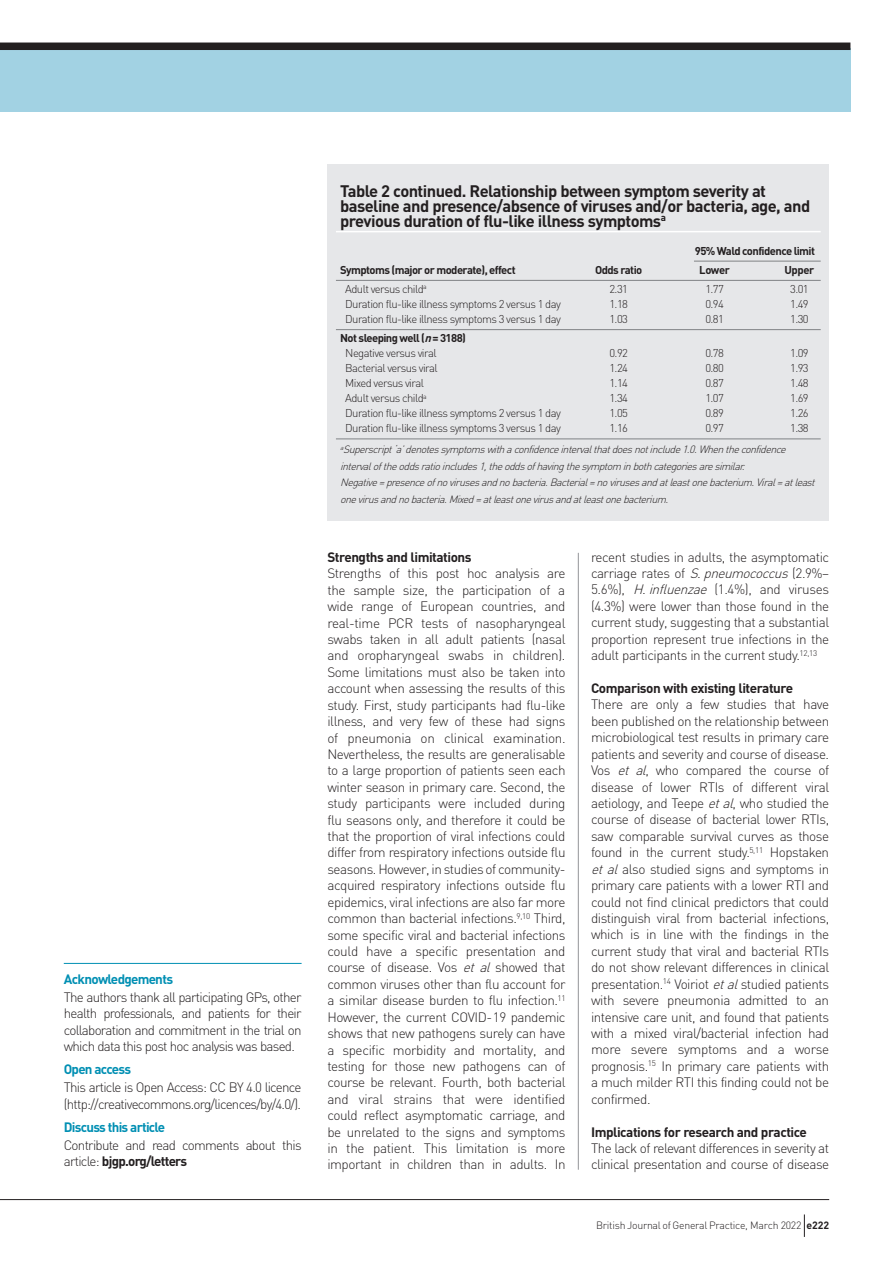
<style>
.page{position:relative;width:893px;height:1263px;background:#fff}
.page>*{position:absolute;margin:0;border:0;box-sizing:border-box;transform-origin:0 0}
.t1{font:700 16.5px/15px "DIN";letter-spacing:-.035em;color:#231f20}
.t2{font:300 13.5px/16.4px "DIN";letter-spacing:-.04em;color:#231f20;text-align:justify}
.t3{font:700 13.5px "DIN";letter-spacing:-.035em;color:#231f20}
.t4{font:700 13.5px "DIN";letter-spacing:-.055em;color:#008fb3}
.t5{font:300 11.25px "DIN";letter-spacing:-.05em;color:#231f20}
.t6{font:700 11.25px/15px "DIN";letter-spacing:-.05em;color:#231f20}
.t7{font:italic 300 10.5px/16.5px "DIN";color:#231f20}
.t8{font:300 10.5px "DIN";letter-spacing:-.025em;color:#231f20}
.s1{font-weight:700}
.s2{font-style:italic}
.s3{font-weight:300}
</style>
<div class="page">
<div style="left:0;top:48px;width:850px;height:64px;background:#a2d2e3"></div>
<div style="left:0;top:43px;width:850px;height:7px;background:#231f20"></div>
<hr style="left:578px;top:553px;width:1px;height:617px;background:#939598">
<div style="left:327px;top:165px;width:502px;height:356px;background:#e6e7e9"></div>
<hr style="left:336px;top:231px;width:485px;height:1px;background:#fff">
<hr style="left:694px;top:261px;width:127px;height:1px;background:#808285">
<hr style="left:336px;top:280px;width:485px;height:1px;background:#808285">
<hr style="left:336px;top:329px;width:485px;height:1px;background:#808285">
<hr style="left:336px;top:438px;width:485px;height:1px;background:#808285">
<hr style="left:64px;top:963px;width:238px;height:1px;background:#008fb3">
<hr style="left:0;top:1199px;width:829px;height:1px;background:#231f20">
<svg style="left:804px;top:1214px;width:1px;height:23px"></svg>
<p class="t4" style="left:64px;top:970px;width:111px">Acknowledgements</p>
<p class="t2" style="left:64px;top:988px;width:239px">The authors thank all participating GPs, other health professionals, and patients for their collaboration and commitment in the trial on which data this post hoc analysis was based.</p>
<p class="t4" style="left:64px;top:1061px;width:69px">Open access</p>
<p class="t2" style="left:64px;top:1079px;width:239px">This article is Open Access: CC BY 4.0 licence (http://creativecommons.org/licences/by/4.0/).</p>
<p class="t4" style="left:64px;top:1118px;width:103px">Discuss this article</p>
<p class="t2" style="left:64px;top:1137px;width:239px">Contribute and read comments about this article: <span class="s1">bjgp.org/letters</span></p>
<p class="t1" style="left:340px;top:183px;width:472px">Table 2 continued. Relationship between symptom severity at baseline and presence/absence of viruses and/or bacteria, age, and previous duration of flu-like illness symptoms<sup>a</sup></p>
<p class="t6" style="left:695px;top:242px;width:122px">95% Wald confidence limit</p>
<p class="t6" style="left:340px;top:262px;width:177px">Symptoms (major or moderate), effect</p>
<p class="t6" style="left:595px;top:262px;width:49px">Odds ratio</p>
<p class="t6" style="left:699px;top:262px;width:32px">Lower</p>
<p class="t6" style="left:784px;top:262px;width:31px">Upper</p>
<p class="t5" style="left:345px;top:282px;width:83px">Adult versus child<sup>a</sup></p>
<p class="t5" style="left:609px;top:282px;width:20px">2.31</p>
<p class="t5" style="left:705px;top:282px;width:20px">1.77</p>
<p class="t5" style="left:790px;top:282px;width:20px">3.01</p>
<p class="t5" style="left:345px;top:297px;width:217px">Duration flu-like illness symptoms 2 versus 1 day</p>
<p class="t5" style="left:609px;top:297px;width:20px">1.18</p>
<p class="t5" style="left:705px;top:297px;width:20px">0.94</p>
<p class="t5" style="left:790px;top:297px;width:20px">1.49</p>
<p class="t5" style="left:345px;top:312px;width:217px">Duration flu-like illness symptoms 3 versus 1 day</p>
<p class="t5" style="left:609px;top:312px;width:20px">1.03</p>
<p class="t5" style="left:705px;top:312px;width:20px">0.81</p>
<p class="t5" style="left:790px;top:312px;width:20px">1.30</p>
<p class="t6" style="left:345px;top:330px;width:122px;text-indent:-5px">Not sleeping well (<span class="s2">n</span>= 3188)<br><span class="s3">Negative versus viral</span></p>
<p class="t5" style="left:609px;top:346px;width:20px">0.92</p>
<p class="t5" style="left:705px;top:346px;width:20px">0.78</p>
<p class="t5" style="left:790px;top:346px;width:20px">1.09</p>
<p class="t5" style="left:345px;top:361px;width:94px">Bacterial versus viral</p>
<p class="t5" style="left:609px;top:361px;width:20px">1.24</p>
<p class="t5" style="left:705px;top:361px;width:20px">0.80</p>
<p class="t5" style="left:790px;top:361px;width:20px">1.93</p>
<p class="t5" style="left:345px;top:376px;width:80px">Mixed versus viral</p>
<p class="t5" style="left:609px;top:376px;width:20px">1.14</p>
<p class="t5" style="left:705px;top:376px;width:20px">0.87</p>
<p class="t5" style="left:790px;top:376px;width:20px">1.48</p>
<p class="t5" style="left:345px;top:391px;width:83px">Adult versus child<sup>a</sup></p>
<p class="t5" style="left:609px;top:391px;width:20px">1.34</p>
<p class="t5" style="left:705px;top:391px;width:20px">1.07</p>
<p class="t5" style="left:790px;top:391px;width:20px">1.69</p>
<p class="t5" style="left:345px;top:406px;width:217px">Duration flu-like illness symptoms 2 versus 1 day</p>
<p class="t5" style="left:609px;top:406px;width:20px">1.05</p>
<p class="t5" style="left:705px;top:406px;width:20px">0.89</p>
<p class="t5" style="left:790px;top:406px;width:20px">1.26</p>
<p class="t5" style="left:345px;top:421px;width:217px">Duration flu-like illness symptoms 3 versus 1 day</p>
<p class="t5" style="left:609px;top:421px;width:20px">1.16</p>
<p class="t5" style="left:705px;top:421px;width:20px">0.97</p>
<p class="t5" style="left:790px;top:421px;width:20px">1.38</p>
<p class="t7" style="left:340px;top:441px;width:479px"><sup>a</sup>Superscript‘a’denotessymptomswithaconfidenceintervalthatdoesnotinclude1.0.Whentheconfidence intervaloftheoddsratioincludes1,theoddsofhavingthesymptom inbothcategoriesaresimilar.<br>Negative = presenceofnovirusesandnobacteria.Bacterial = novirusesandatleastonebacterium.Viral = atleast onevirusandnobacteria.Mixed = atleastonevirusandatleastonebacterium.</p>
<p class="t3" style="left:327px;top:548px;width:146px">Strengths and limitations</p>
<p class="t2" style="left:327px;top:565px;width:240px">Strengths of this post hoc analysis are the sample size, the participation of a wide range of European countries, and real-time PCR tests of nasopharyngeal swabs taken in all adult patients (nasal and oropharyngeal swabs in children).<br>Some limitations must also be taken into account when assessing the results of this study. First, study participants had flu-like illness, and very few of these had signs of pneumonia on clinical examination.<br>Nevertheless, the results are generalisable to a large proportion of patients seen each winter season in primary care. Second, the study participants were included during flu seasons only, and therefore it could be that the proportion of viral infections could differ from respiratory infections outside flu seasons. However, in studies of community&shy;acquired respiratory infections outside flu epidemics, viral infections are also far more common than bacterial infections.<sup>9,10</sup> Third, some specific viral and bacterial infections could have a specific presentation and course of disease. Vos <span class="s2">et al</span> showed that common viruses other than flu account for a similar disease burden to flu infection.<sup>11<br></sup>However, the current COVID-19 pandemic shows that new pathogens surely can have a specific morbidity and mortality, and testing for those new pathogens can of course be relevant. Fourth, both bacterial and viral strains that were identified could reflect asymptomatic carriage, and be unrelated to the signs and symptoms in the patient. This limitation is more important in children than in adults. In</p>
<p class="t2" style="left:591px;top:548px;width:240px">recent studies in adults, the asymptomatic carriage rates of <span class="s2">S.pneumococcus</span>(2.9%– 5.6%), <span class="s2">H.influenzae</span> (1.4%), and viruses (4.3%) were lower than those found in the current study, suggesting that a substantial proportion represent true infections in the adult participants in the current study.<sup>12,13</sup></p>
<p class="t3" style="left:591px;top:679px;width:204px">Comparison with existing literature</p>
<p class="t2" style="left:591px;top:696px;width:240px">There are only a few studies that have been published on the relationship between microbiological test results in primary care patients and severity and course of disease.<br>Vos <span class="s2">et al</span>, who compared the course of disease of lower RTIs of different viral aetiology, and Teepe <span class="s2">etal</span>, who studied the course of disease of bacterial lower RTIs, saw comparable survival curves as those found in the current study.<sup>5,11</sup> Hopstaken <span class="s2">etal</span>also studied signs and symptoms in primary care patients with a lower RTI and could not find clinical predictors that could distinguish viral from bacterial infections, which is in line with the findings in the current study that viral and bacterial RTIs do not show relevant differences in clinical presentation.<sup>14</sup> Voiriot <span class="s2">etal</span>studied patients with severe pneumonia admitted to an intensive care unit, and found that patients with a mixed viral/bacterial infection had more severe symptoms and a worse prognosis.<sup>15</sup> In primary care patients with a much milder RTI this finding could not be confirmed.</p>
<p class="t3" style="left:591px;top:1123px;width:217px">Implications for research and practice</p>
<p class="t2" style="left:591px;top:1140px;width:240px">The lack of relevant differences in severity at clinical presentation and course of disease</p>
<p class="t8" style="left:596px;top:1219px;width:235px">British Journal of General Practice, March 2022 <span class="s1">e222</span></p>
</div>
